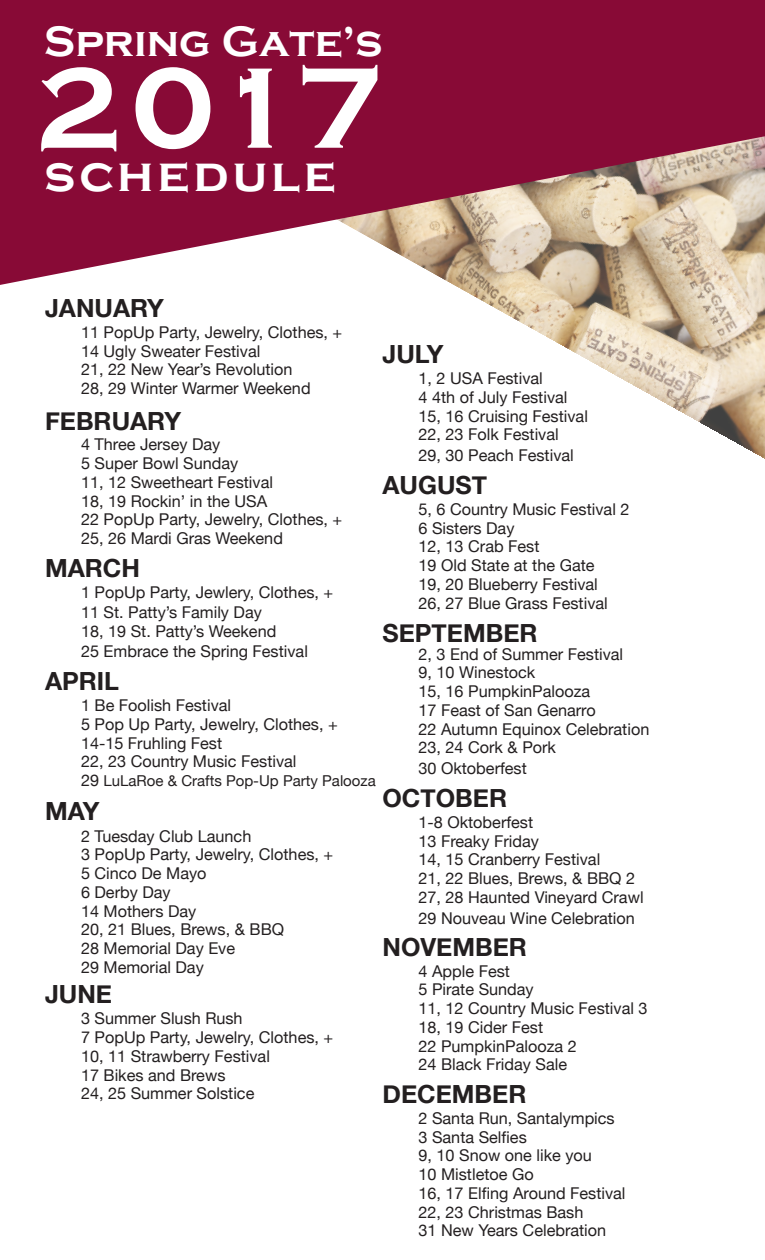
<style>
.page{position:relative;width:765px;height:1260px;background:#fff}
.page>*{position:absolute;margin:0;border:0;box-sizing:border-box;transform-origin:0 0}
.t1{font:700 118.75px "Copperplate Gothic";color:#fff}
.t2{font:700 50px "Copperplate Gothic";letter-spacing:.08em;color:#fff}
.t3{font:700 43.75px "Copperplate Gothic";color:#fff}
.t4{font:700 25px "Helvetica Neue";color:#231f20}
.t5{font:16.25px "Helvetica Neue";color:#231f20}
.t6{font:15px "Helvetica Neue";color:#231f20}
.s1{font-size:16.25px}
</style>
<div class="page">
<img style="left:454px;top:285px;width:311px;height:174px">
<svg style="left:0;top:0;width:765px;height:285px;background:#9c3b57"></svg>
<p class="t3" style="left:44px;top:17px;width:340px">Spring Gate’s</p>
<p class="t1" style="left:36px;top:43px;width:347px">2017</p>
<p class="t2" style="left:45px;top:147px;width:293px">schedule</p>
<p class="t4" style="left:45px;top:288px;width:120px">JANUARY</p>
<p class="t5" style="left:81px;top:320px;width:263px">11 PopUp Party, Jewelry, Clothes, +</p>
<p class="t5" style="left:81px;top:339px;width:181px">14 Ugly Sweater Festival</p>
<p class="t5" style="left:81px;top:358px;width:213px">21, 22 New Year’s Revolution</p>
<p class="t5" style="left:81px;top:377px;width:231px">28, 29 Winter Warmer Weekend</p>
<p class="t4" style="left:382px;top:335px;width:63px">JULY</p>
<p class="t5" style="left:418px;top:367px;width:126px">1, 2 USA Festival</p>
<p class="t5" style="left:418px;top:385px;width:150px">4 4th of July Festival</p>
<p class="t5" style="left:418px;top:404px;width:171px">15, 16 Cruising Festival</p>
<p class="t5" style="left:418px;top:423px;width:142px">22, 23 Folk Festival</p>
<p class="t5" style="left:418px;top:444px;width:157px">29, 30 Peach Festival</p>
<p class="t4" style="left:382px;top:465px;width:106px">AUGUST</p>
<p class="t5" style="left:418px;top:497px;width:213px">5, 6 Country Music Festival 2</p>
<p class="t5" style="left:418px;top:516px;width:98px">6 Sisters Day</p>
<p class="t5" style="left:418px;top:535px;width:123px">12, 13 Crab Fest</p>
<p class="t5" style="left:418px;top:554px;width:178px">19 Old State at the Gate</p>
<p class="t5" style="left:418px;top:572px;width:181px">19, 20 Blueberry Festival</p>
<p class="t5" style="left:418px;top:591px;width:191px">26, 27 Blue Grass Festival</p>
<p class="t4" style="left:382px;top:614px;width:157px">SEPTEMBER</p>
<p class="t5" style="left:418px;top:642px;width:206px">2, 3 End of Summer Festival</p>
<p class="t5" style="left:418px;top:661px;width:118px">9, 10 Winestock</p>
<p class="t5" style="left:418px;top:680px;width:173px">15, 16 PumpkinPalooza</p>
<p class="t5" style="left:418px;top:698px;width:179px">17 Feast of San Genarro</p>
<p class="t5" style="left:418px;top:717px;width:232px">22 Autumn Equinox Celebration</p>
<p class="t5" style="left:418px;top:736px;width:139px">23, 24 Cork &amp; Pork</p>
<p class="t5" style="left:418px;top:757px;width:110px">30 Oktoberfest</p>
<p class="t4" style="left:382px;top:779px;width:126px">OCTOBER</p>
<p class="t5" style="left:418px;top:810px;width:116px">1-8 Oktoberfest</p>
<p class="t5" style="left:418px;top:829px;width:122px">13 Freaky Friday</p>
<p class="t5" style="left:418px;top:848px;width:183px">14, 15 Cranberry Festival</p>
<p class="t5" style="left:418px;top:867px;width:218px">21, 22 Blues, Brews, &amp; BBQ 2</p>
<p class="t5" style="left:418px;top:885px;width:227px">27, 28 Haunted Vineyard Crawl</p>
<p class="t5" style="left:418px;top:906px;width:218px">29 Nouveau Wine Celebration</p>
<p class="t4" style="left:382px;top:927px;width:146px">NOVEMBER</p>
<p class="t5" style="left:418px;top:959px;width:93px">4 Apple Fest</p>
<p class="t5" style="left:418px;top:978px;width:117px">5 Pirate Sunday</p>
<p class="t5" style="left:418px;top:997px;width:231px">11, 12 Country Music Festival 3</p>
<p class="t5" style="left:418px;top:1015px;width:126px">18, 19 Cider Fest</p>
<p class="t5" style="left:418px;top:1034px;width:160px">22 PumpkinPalooza 2</p>
<p class="t5" style="left:418px;top:1053px;width:150px">24 Black Friday Sale</p>
<p class="t4" style="left:382px;top:1074px;width:145px">DECEMBER</p>
<p class="t5" style="left:418px;top:1106px;width:198px">2 Santa Run, Santalympics</p>
<p class="t5" style="left:418px;top:1125px;width:110px">3 Santa Selfies</p>
<p class="t5" style="left:418px;top:1144px;width:175px">9, 10 Snow one like you</p>
<p class="t5" style="left:418px;top:1163px;width:117px">10 Mistletoe Go</p>
<p class="t5" style="left:418px;top:1181px;width:209px">16, 17 Elfing Around Festival</p>
<p class="t5" style="left:418px;top:1200px;width:166px">22, 23 Christmas Bash</p>
<p class="t5" style="left:418px;top:1219px;width:189px">31 New Years Celebration</p>
<p class="t4" style="left:45px;top:401px;width:138px">FEBRUARY</p>
<p class="t5" style="left:81px;top:433px;width:141px">4 Three Jersey Day</p>
<p class="t5" style="left:81px;top:452px;width:159px">5 Super Bowl Sunday</p>
<p class="t5" style="left:81px;top:470px;width:194px">11, 12 Sweetheart Festival</p>
<p class="t5" style="left:81px;top:489px;width:188px">18, 19 Rockin’ in the USA</p>
<p class="t5" style="left:81px;top:508px;width:263px">22 PopUp Party, Jewelry, Clothes, +</p>
<p class="t5" style="left:81px;top:527px;width:203px">25, 26 Mardi Gras Weekend</p>
<p class="t4" style="left:45px;top:549px;width:96px">MARCH</p>
<p class="t5" style="left:81px;top:581px;width:254px">1 PopUp Party, Jewlery, Clothes, +</p>
<p class="t5" style="left:81px;top:600px;width:182px">11 St. Patty’s Family Day</p>
<p class="t5" style="left:81px;top:620px;width:197px">18, 19 St. Patty’s Weekend</p>
<p class="t5" style="left:81px;top:639px;width:228px">25 Embrace the Spring Festival</p>
<p class="t4" style="left:45px;top:662px;width:76px">APRIL</p>
<p class="t5" style="left:81px;top:694px;width:152px">1 Be Foolish Festival</p>
<p class="t5" style="left:81px;top:712px;width:258px">5 Pop Up Party, Jewelry, Clothes, +</p>
<p class="t5" style="left:81px;top:731px;width:143px">14-15 Fruhling Fest</p>
<p class="t5" style="left:81px;top:750px;width:217px">22, 23 Country Music Festival</p>
<p class="t6" style="left:81px;top:770px;width:296px"><span class="s1">29</span> LuLaRoe &amp; Crafts Pop-Up Party Palooza</p>
<p class="t4" style="left:45px;top:792px;width:56px">MAY</p>
<p class="t5" style="left:81px;top:824px;width:172px">2 Tuesday Club Launch</p>
<p class="t5" style="left:81px;top:843px;width:254px">3 PopUp Party, Jewelry, Clothes, +</p>
<p class="t5" style="left:81px;top:862px;width:127px">5 Cinco De Mayo</p>
<p class="t5" style="left:81px;top:880px;width:91px">6 Derby Day</p>
<p class="t5" style="left:81px;top:899px;width:117px">14 Mothers Day</p>
<p class="t5" style="left:81px;top:918px;width:205px">20, 21 Blues, Brews, &amp; BBQ</p>
<p class="t5" style="left:81px;top:937px;width:156px">28 Memorial Day Eve</p>
<p class="t5" style="left:81px;top:955px;width:124px">29 Memorial Day</p>
<p class="t4" style="left:45px;top:975px;width:69px">JUNE</p>
<p class="t5" style="left:81px;top:1007px;width:163px">3 Summer Slush Rush</p>
<p class="t5" style="left:81px;top:1026px;width:254px">7 PopUp Party, Jewelry, Clothes, +</p>
<p class="t5" style="left:81px;top:1044px;width:190px">10, 11 Strawberry Festival</p>
<p class="t5" style="left:81px;top:1063px;width:146px">17 Bikes and Brews</p>
<p class="t5" style="left:81px;top:1082px;width:175px">24, 25 Summer Solstice</p>
</div>
